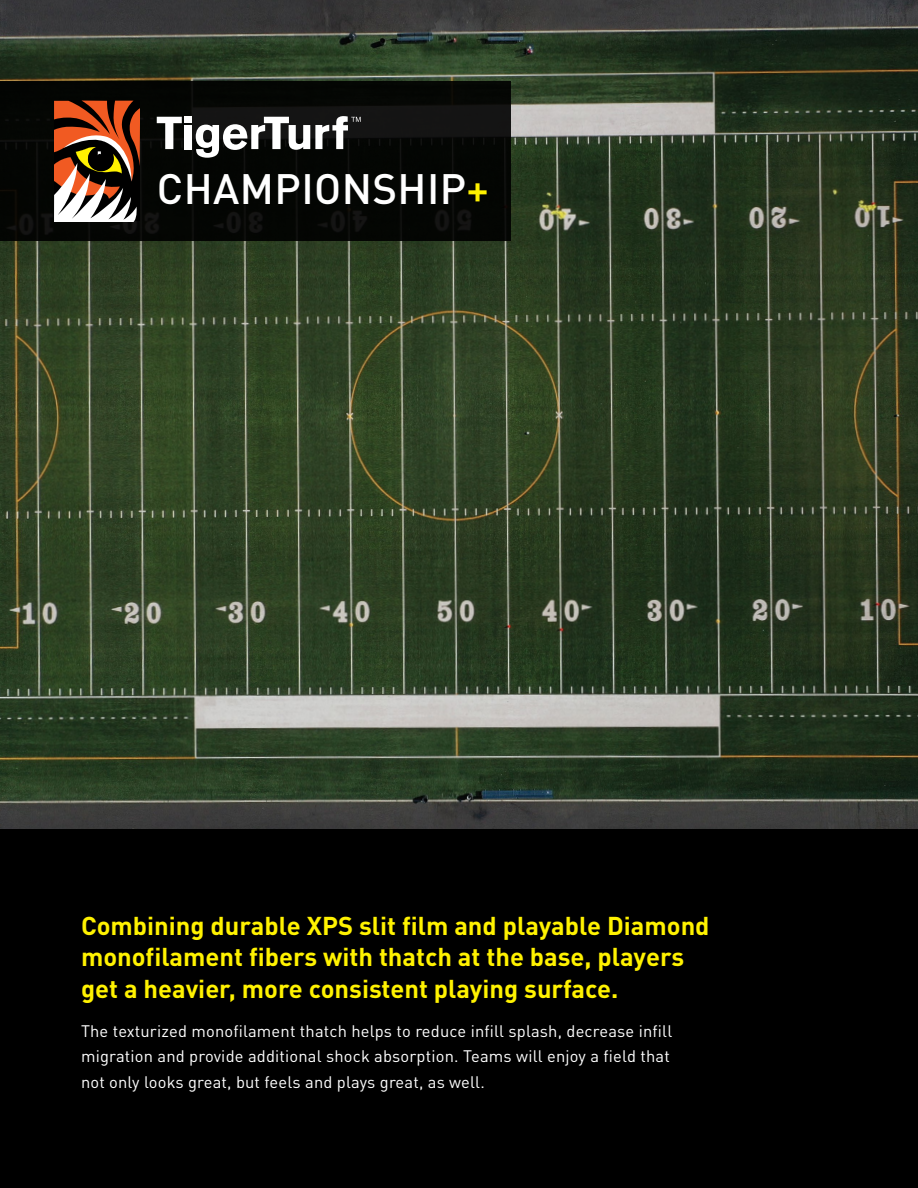
<style>
.page{position:relative;width:918px;height:1188px;background:#fff}
.page>*{position:absolute;margin:0;border:0;box-sizing:border-box;transform-origin:0 0}
.t1{font:500 42px "DINOT";letter-spacing:.01em;color:#fff}
.t2{font:700 25.5px/31.5px "DINOT";color:#fff200}
.t3{font:16.5px/25.5px "DINOT";letter-spacing:.01em;color:#fff}
.s1{color:#fff200}
</style>
<div class="page">
<img style="left:0;top:0;width:918px;height:829px">
<div style="left:0;top:81px;width:511px;height:160px;background:#000"></div>
<svg style="left:157px;top:117px;width:25px;height:32px"></svg>
<div style="left:185px;top:117px;width:7px;height:6px;background:#fff"></div>
<div style="left:185px;top:125px;width:7px;height:24px;background:#fff"></div>
<svg style="left:196px;top:116px;width:165px;height:42px"></svg>
<svg style="left:54px;top:101px;width:85px;height:120px"></svg>
<div style="left:0;top:829px;width:918px;height:359px;background:#000"></div>
<h1 class="t1" style="left:157px;top:157px;width:333px">CHAMPIONSHIP<span class="s1">+</span></h1>
<h2 class="t2" style="left:81px;top:907px;width:630px">Combining durable XPS slit film and playable Diamond monofilament fibers with thatch at the base, players get a heavier, more consistent playing surface.</h2>
<p class="t3" style="left:81px;top:1017px;width:593px">The texturized monofilament thatch helps to reduce infill splash, decrease infill migration and provide additional shock absorption. Teams will enjoy a field that not only looks great, but feels and plays great, as well.</p>
</div>
